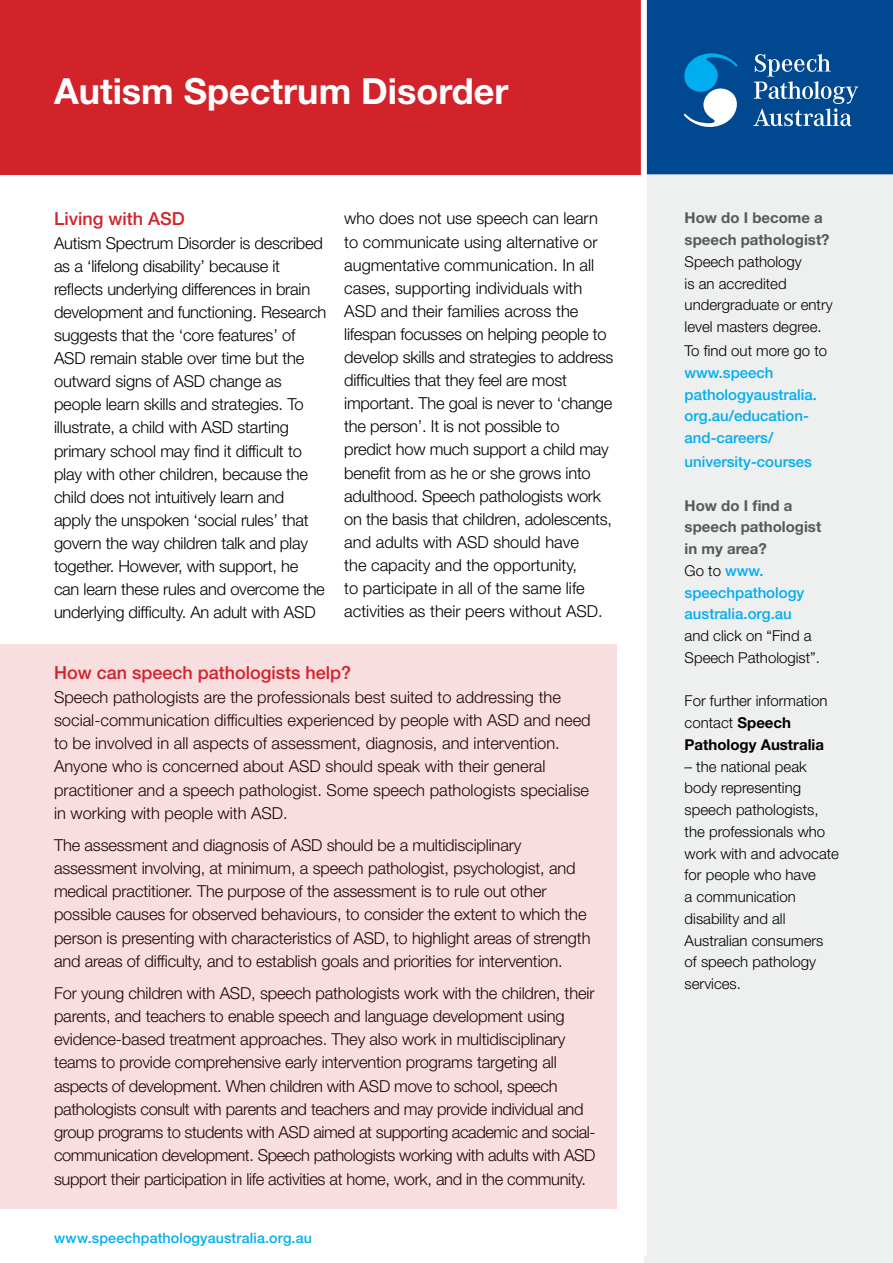
<style>
.page{position:relative;width:893px;height:1263px;background:#fff}
.page>*{position:absolute;margin:0;border:0;box-sizing:border-box;transform-origin:0 0}
.t1{font:700 36px "Helvetica Neue LT Std";color:#fff}
.t2{font:500 18px "Helvetica Neue LT Std";color:#d2232a}
.t3{font:300 16.5px/23.1px "Helvetica Neue LT Std";letter-spacing:-.01em;color:#000}
.t4{font:300 15px/21.8px "Helvetica Neue LT Std";color:#000}
.t5{font:700 15px/21.8px "Helvetica Neue LT Std";color:#58595b}
.t6{font:500 15px/21.8px "Helvetica Neue LT Std";color:#00aeef}
.t7{font:500 14.25px "Helvetica Neue LT Std";letter-spacing:.01em;color:#00aeef}
.s1{font-weight:300;color:#000}
.s2{font-weight:500;color:#00aeef}
.s3{font-weight:700}
</style>
<div class="page">
<div style="left:0;top:0;width:665px;height:174px;background:#d2232a"></div>
<div style="left:644px;top:162px;width:249px;height:1101px;background:#eeefef"></div>
<svg style="left:647px;top:0;width:246px;height:174px;background:#0f5699"></svg>
<div style="left:641px;top:0;width:6px;height:1256px;background:#fff"></div>
<div style="left:0;top:644px;width:617px;height:565px;background:#f8dedf"></div>
<h1 class="t1" style="left:54px;top:69px;width:456px">Autism Spectrum Disorder</h1>
<p class="t2" style="left:54px;top:208px;width:132px">Living with ASD</p>
<p class="t3" style="left:54px;top:231px;width:274px">Autism Spectrum Disorder is described as a ‘lifelong disability’ because it reflects underlying differences in brain development and functioning. Research suggests that the ‘core features’ of ASD remain stable over time but the outward signs of ASD change as people learn skills and strategies. To illustrate, a child with ASD starting primary school may find it difficult to play with other children, because the child does not intuitively learn and<br>apply the unspoken ‘social rules’ that govern the way children talk and play together. However, with support, he can learn these rules and overcome the underlying difficulty. An adult with ASD</p>
<p class="t3" style="left:344px;top:207px;width:271px">who does not use speech can learn to communicate using alternative or augmentative communication. In all cases, supporting individuals with ASD and their families across the lifespan focusses on helping people to develop skills and strategies to address difficulties that they feel are most important. The goal is never to ‘change the person’. It is not possible to<br>predict how much support a child may benefit from as he or she grows into adulthood. Speech pathologists work on the basis that children, adolescents, and adults with ASD should have<br>the capacity and the opportunity,<br>to participate in all of the same life activities as their peers without ASD.</p>
<p class="t5" style="left:685px;top:207px;width:146px">How do I become a speech pathologist?</p>
<p class="t4" style="left:685px;top:250px;width:150px">Speech pathology<br>is an accredited undergraduate or entry level masters degree.</p>
<p class="t4" style="left:685px;top:340px;width:144px">To find out more go to</p>
<p class="t6" style="left:685px;top:361px;width:134px">www.speech pathologyaustralia. org.au/education&shy;and-careers/</p>
<p class="t6" style="left:685px;top:451px;width:129px">university-courses</p>
<p class="t5" style="left:685px;top:494px;width:138px">How do I find a speech pathologist in my area?<br><span class="s1">Go to</span> <span class="s2">www. speechpathology australia.org.au</span></p>
<p class="t4" style="left:685px;top:625px;width:137px">and click on “Find a<br>Speech Pathologist”.</p>
<p class="t4" style="left:685px;top:690px;width:144px">For further information contact <span class="s3">Speech<br>Pathology Australia</span></p>
<p class="t4" style="left:685px;top:755px;width:156px">– the national peak body representing speech pathologists, the professionals who work with and advocate for people who have<br>a communication disability and all<br>Australian consumers of speech pathology services.</p>
<p class="t2" style="left:54px;top:662px;width:299px">How can speech pathologists help?</p>
<p class="t3" style="left:54px;top:685px;width:538px">Speech pathologists are the professionals best suited to addressing the social-communication difficulties experienced by people with ASD and need to be involved in all aspects of assessment, diagnosis, and intervention.<br>Anyone who is concerned about ASD should speak with their general practitioner and a speech pathologist. Some speech pathologists specialise in working with people with ASD.</p>
<p class="t3" style="left:54px;top:833px;width:538px">The assessment and diagnosis of ASD should be a multidisciplinary assessment involving, at minimum, a speech pathologist, psychologist, and medical practitioner. The purpose of the assessment is to rule out other possible causes for observed behaviours, to consider the extent to which the person is presenting with characteristics of ASD, to highlight areas of strength and areas of difficulty, and to establish goals and priorities for intervention.</p>
<p class="t3" style="left:54px;top:981px;width:543px">For young children with ASD, speech pathologists work with the children, their parents, and teachers to enable speech and language development using evidence-based treatment approaches. They also work in multidisciplinary teams to provide comprehensive early intervention programs targeting all aspects of development. When children with ASD move to school, speech pathologists consult with parents and teachers and may provide individual and group programs to students with ASD aimed at supporting academic and social&shy;communication development. Speech pathologists working with adults with ASD support their participation in life activities at home, work, and in the community.</p>
<p class="t7" style="left:54px;top:1229px;width:259px">www.speechpathologyaustralia.org.au</p>
</div>
